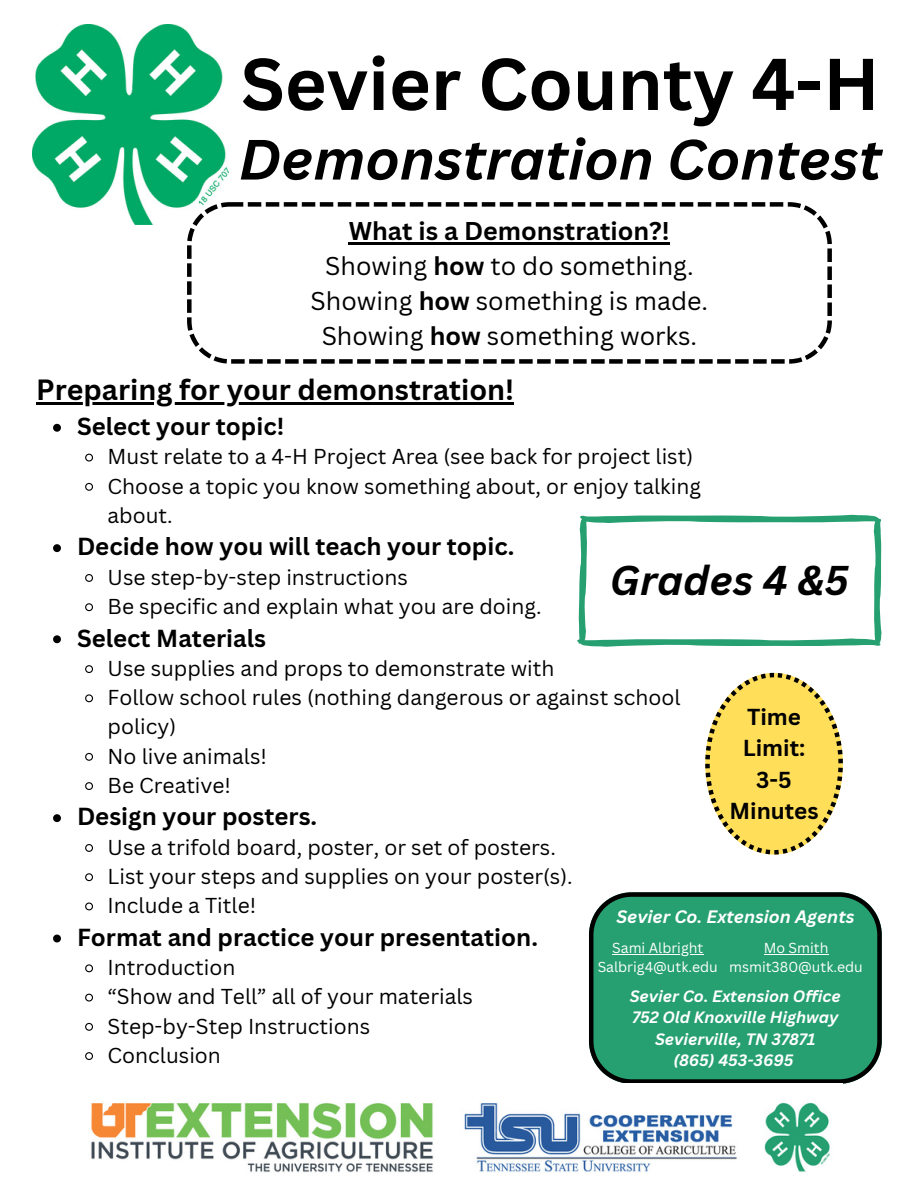
<style>
.page{position:relative;width:918px;height:1188px;background:#fff}
.page>*{position:absolute;margin:0;border:0;box-sizing:border-box;transform-origin:0 0}
.t1{font:700 71.55px "Canva Sans";color:#000}
.t2{font:italic 700 55.5px "Canva Sans";color:#000}
.t3{font:italic 700 40.5px "Canva Sans";color:#000}
.t4{font:700 28.5px "Canva Sans";color:#000}
.t5{font:25.05px/34.8px "Canva Sans";color:#000;text-align:center}
.t6{font:700 24px "Canva Sans";color:#000}
.t7{font:700 22.5px/31.5px "Canva Sans";color:#000;text-align:center}
.t8{font:21px/29.2px "Canva Sans";color:#000}
.t9{font:italic 700 17.55px "Canva Sans";color:#fff}
.t10{font:italic 700 16.05px "Canva Sans";color:#fff}
.t11{font:14.1px "Canva Sans";color:#fff}
.s1{font-weight:700}
</style>
<div class="page">
<img style="left:33px;top:24px;width:196px;height:201px">
<hr style="left:36px;top:402px;width:478px;height:3px;background:#000">
<svg style="left:53px;top:424px;width:8px;height:8px"></svg>
<svg style="left:85px;top:453px;width:8px;height:9px"></svg>
<svg style="left:85px;top:482px;width:8px;height:9px"></svg>
<svg style="left:53px;top:544px;width:8px;height:8px"></svg>
<svg style="left:85px;top:574px;width:8px;height:8px"></svg>
<svg style="left:85px;top:603px;width:8px;height:9px"></svg>
<svg style="left:53px;top:635px;width:8px;height:8px"></svg>
<svg style="left:85px;top:665px;width:8px;height:8px"></svg>
<svg style="left:85px;top:694px;width:8px;height:9px"></svg>
<svg style="left:85px;top:752px;width:8px;height:9px"></svg>
<svg style="left:85px;top:782px;width:8px;height:8px"></svg>
<svg style="left:53px;top:814px;width:8px;height:8px"></svg>
<svg style="left:85px;top:844px;width:8px;height:8px"></svg>
<svg style="left:85px;top:873px;width:8px;height:9px"></svg>
<svg style="left:85px;top:902px;width:8px;height:9px"></svg>
<svg style="left:53px;top:935px;width:8px;height:7px"></svg>
<svg style="left:85px;top:964px;width:8px;height:9px"></svg>
<svg style="left:85px;top:993px;width:8px;height:9px"></svg>
<svg style="left:85px;top:1022px;width:8px;height:9px"></svg>
<svg style="left:85px;top:1052px;width:8px;height:8px"></svg>
<svg style="left:705px;top:673px;width:137px;height:182px"></svg>
<svg style="left:589px;top:892px;width:292px;height:192px;background:#2a986d"></svg>
<hr style="left:612px;top:954px;width:91px;height:1px;background:#fff">
<hr style="left:764px;top:954px;width:64px;height:1px;background:#fff">
<svg style="left:187px;top:202px;width:645px;height:162px"></svg>
<hr style="left:349px;top:243px;width:321px;height:2px;background:#000">
<img style="left:91px;top:1102px;width:740px;height:71px">
<svg style="left:577px;top:515px;width:305px;height:131px"></svg>
<p class="t1" style="left:241px;top:34px;width:640px">Sevier County 4-H</p>
<p class="t2" style="left:239px;top:120px;width:644px">Demonstration Contest</p>
<p class="t5" style="left:311px;top:213px;width:399px"><span class="s1">What is a Demonstration?!<br></span>Showing <span class="s1">how</span> to do something.<br>Showing <span class="s1">how</span> something is made.<br>Showing <span class="s1">how</span> something works.</p>
<h1 class="t4" style="left:36px;top:370px;width:479px">Preparing for your demonstration!</h1>
<h2 class="t6" style="left:77px;top:409px;width:209px">Select your topic!</h2>
<h5 class="t8" style="left:108px;top:442px;width:587px">Must relate to a 4-H Project Area (see back for project list)</h5>
<h4 class="t8" style="left:108px;top:471px;width:595px">Choose a topic you know something about, or enjoy talking about.</h4>
<p class="t6" style="left:77px;top:530px;width:439px">Decide how you will teach your topic.</p>
<p class="t8" style="left:108px;top:562px;width:302px">Use step-by-step instructions</p>
<p class="t8" style="left:108px;top:591px;width:435px">Be specific and explain what you are doing.</p>
<p class="t6" style="left:77px;top:621px;width:191px">Select Materials</p>
<p class="t8" style="left:108px;top:653px;width:448px">Use supplies and props to demonstrate with</p>
<p class="t8" style="left:108px;top:682px;width:575px">Follow school rules (nothing dangerous or against school policy)</p>
<p class="t8" style="left:108px;top:741px;width:161px">No live animals!</p>
<p class="t8" style="left:108px;top:770px;width:125px">Be Creative!</p>
<p class="t6" style="left:77px;top:800px;width:242px">Design your posters.</p>
<p class="t8" style="left:108px;top:832px;width:450px">Use a trifold board, poster, or set of posters.</p>
<p class="t8" style="left:108px;top:861px;width:467px">List your steps and supplies on your poster(s).</p>
<p class="t8" style="left:108px;top:890px;width:150px">Include a Title!</p>
<p class="t6" style="left:77px;top:920px;width:462px">Format and practice your presentation.</p>
<p class="t8" style="left:108px;top:952px;width:129px">Introduction</p>
<p class="t8" style="left:108px;top:982px;width:367px">“Show and Tell” all of your materials</p>
<p class="t8" style="left:108px;top:1011px;width:264px">Step-by-Step Instructions</p>
<p class="t8" style="left:108px;top:1040px;width:115px">Conclusion</p>
<p class="t3" style="left:610px;top:552px;width:240px">Grades 4 &amp;5</p>
<p class="t7" style="left:729px;top:700px;width:91px">Time<br>Limit:<br>3-5<br>Minutes</p>
<p class="t9" style="left:616px;top:904px;width:240px">Sevier Co. Extension Agents</p>
<p class="t11" style="left:612px;top:938px;width:93px">Sami Albright</p>
<p class="t11" style="left:598px;top:957px;width:122px">Salbrig4@utk.edu</p>
<h3 class="t11" style="left:764px;top:938px;width:66px">Mo Smith</h3>
<h6 class="t11" style="left:729px;top:957px;width:135px">msmit380@utk.edu</h6>
<p class="t10" style="left:630px;top:985px;width:213px">Sevier Co. Extension Office</p>
<p class="t10" style="left:632px;top:1006px;width:208px">752 Old Knoxville Highway</p>
<p class="t10" style="left:655px;top:1028px;width:162px">Sevierville, TN 37871</p>
<p class="t10" style="left:673px;top:1049px;width:122px">(865) 453-3695</p>
</div>
